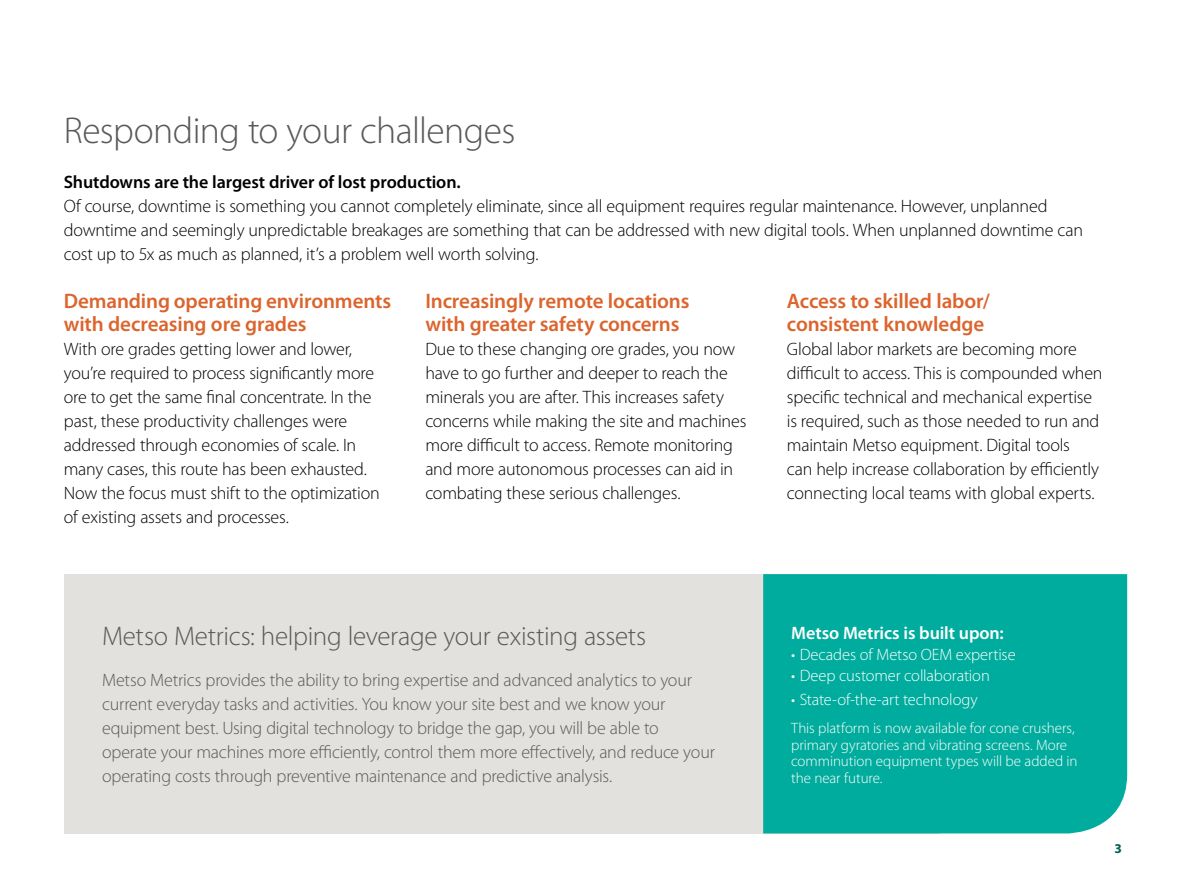
<style>
.page{position:relative;width:1191px;height:893px;background:#fff}
.page>*{position:absolute;margin:0;border:0;box-sizing:border-box;transform-origin:0 0}
.t1{font:300 37.5px "Myriad Pro";letter-spacing:-.015em;color:#58595b}
.t2{font:300 27px "Myriad Pro";letter-spacing:-.01em;color:#58595b}
.t3{font:600 21px/22.5px "Myriad Pro";letter-spacing:-.005em;color:#dc642d}
.t4{font:300 18px/24px "Myriad Pro";letter-spacing:-.015em;color:#000}
.t5{font:300 18px/24px "Myriad Pro";letter-spacing:-.01em;color:#58595b}
.t6{font:600 18px "Myriad Pro";letter-spacing:-.005em;color:#000}
.t7{font:600 18px "Myriad Pro";letter-spacing:-.005em;color:#fff}
.t8{font:300 16.5px "Myriad Pro";letter-spacing:-.005em;color:#fff}
.t9{font:300 15px/16.5px "Myriad Pro";letter-spacing:-.005em;color:#fff}
.t10{font:700 13.5px "Myriad Pro";color:#006253}
</style>
<div class="page">
<div style="left:64px;top:574px;width:875px;height:259px;background:#e3e1dd"></div>
<div style="left:763px;top:574px;width:364px;height:259px;background:#00ac9d"></div>
<h1 class="t1" style="left:64px;top:110px;width:453px">Responding to your challenges</h1>
<p class="t6" style="left:64px;top:171px;width:398px">Shutdowns are the largest driver of lost production.</p>
<p class="t4" style="left:64px;top:194px;width:1020px">Of course, downtime is something you cannot completely eliminate, since all equipment requires regular maintenance. However, unplanned downtime and seemingly unpredictable breakages are something that can be addressed with new digital tools. When unplanned downtime can cost up to 5x as much as planned, it’s a problem well worth solving.</p>
<p class="t3" style="left:64px;top:289px;width:329px">Demanding operating environments with decreasing ore grades</p>
<p class="t4" style="left:64px;top:337px;width:318px">With ore grades getting lower and lower, you’re required to process significantly more ore to get the same final concentrate. In the past, these productivity challenges were addressed through economies of scale. In many cases, this route has been exhausted.<br>Now the focus must shift to the optimization of existing assets and processes.</p>
<p class="t3" style="left:425px;top:289px;width:266px">Increasingly remote locations with greater safety concerns</p>
<p class="t4" style="left:425px;top:337px;width:322px">Due to these changing ore grades, you now have to go further and deeper to reach the minerals you are after. This increases safety concerns while making the site and machines more difficult to access. Remote monitoring and more autonomous processes can aid in combating these serious challenges.</p>
<p class="t3" style="left:787px;top:289px;width:204px">Access to skilled labor/ consistent knowledge</p>
<p class="t4" style="left:787px;top:337px;width:317px">Global labor markets are becoming more difficult to access. This is compounded when specific technical and mechanical expertise is required, such as those needed to run and maintain Metso equipment. Digital tools<br>can help increase collaboration by efficiently connecting local teams with global experts.</p>
<h2 class="t2" style="left:102px;top:622px;width:546px">Metso Metrics: helping leverage your existing assets</h2>
<p class="t5" style="left:102px;top:669px;width:614px">Metso Metrics provides the ability to bring expertise and advanced analytics to your current everyday tasks and activities. You know your site best and we know your equipment best. Using digital technology to bridge the gap, you will be able to operate your machines more efficiently, control them more effectively, and reduce your operating costs through preventive maintenance and predictive analysis.</p>
<p class="t7" style="left:791px;top:621px;width:214px">Metso Metrics is built upon:</p>
<p class="t8" style="left:791px;top:645px;width:226px">• Decades of Metso OEM expertise</p>
<p class="t8" style="left:791px;top:666px;width:200px">• Deep customer collaboration</p>
<p class="t8" style="left:791px;top:690px;width:188px">• State-of-the-art technology</p>
<p class="t9" style="left:791px;top:720px;width:288px">This platform is now available for cone crushers, primary gyratories and vibrating screens. More comminution equipment types will be added in the near future.</p>
<p class="t10" style="left:1114px;top:840px;width:9px">3</p>
</div>
